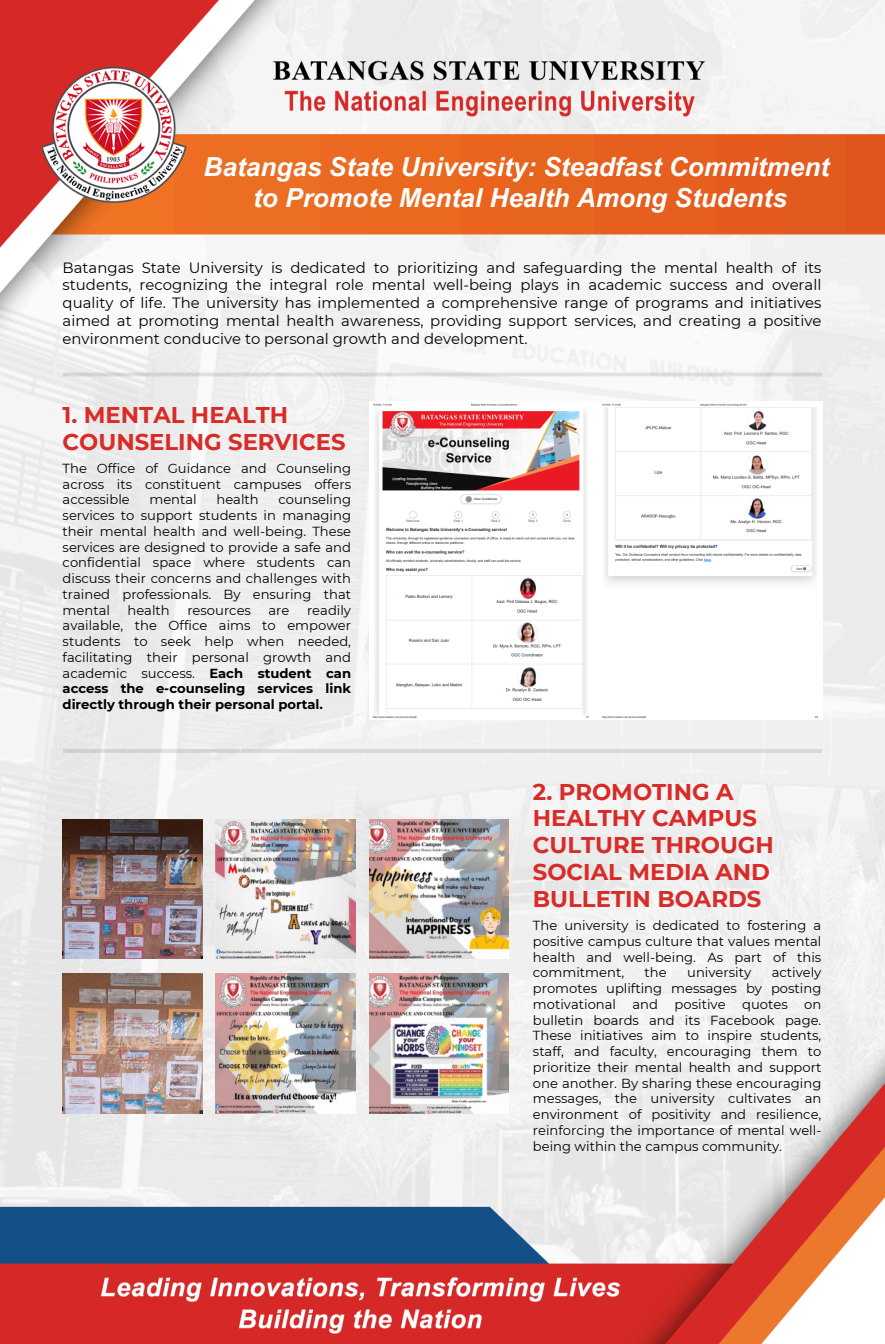
<style>
.page{position:relative;width:885px;height:1344px;background:#fff}
.page>*{position:absolute;margin:0;border:0;box-sizing:border-box;transform-origin:0 0}
.t1{font:italic 700 26.25px/30.8px "Arial MT Pro";color:#fff;text-align:center}
.t2{font:700 22.75px/26.9px "Montserrat";color:#d72c28}
.t3{font:14.88px/17.7px "Montserrat";color:#000;text-align:justify}
.t4{font:13.12px/15.8px "Montserrat";color:#000;text-align:justify}
.s1{font-weight:700}
</style>
<div class="page">
<img style="left:0;top:0;width:885px;height:1344px">
<hr style="left:63px;top:373px;width:759px;height:3px;background:#000">
<img style="left:370px;top:401px;width:452px;height:319px">
<hr style="left:63px;top:749px;width:759px;height:4px;background:#d8d8d8">
<img style="left:63px;top:819px;width:139px;height:140px">
<img style="left:216px;top:819px;width:139px;height:140px">
<img style="left:63px;top:974px;width:139px;height:139px">
<img style="left:216px;top:974px;width:139px;height:139px">
<img style="left:369px;top:819px;width:139px;height:140px">
<img style="left:369px;top:974px;width:139px;height:139px">
<p class="t1" style="left:203px;top:155px;width:627px">Batangas State University: Steadfast Commitment to Promote Mental Health Among Students</p>
<p class="t3" style="left:63px;top:259px;width:760px">Batangas State University is dedicated to prioritizing and safeguarding the mental health of its students, recognizing the integral role mental well-being plays in academic success and overall quality of life. The university has implemented a comprehensive range of programs and initiatives aimed at promoting mental health awareness, providing support services, and creating a positive environment conducive to personal growth and development.</p>
<p class="t2" style="left:63px;top:401px;width:284px">1. MENTAL HEALTH<br>COUNSELING SERVICES</p>
<p class="t4" style="left:63px;top:460px;width:290px">The Office of Guidance and Counseling across its constituent campuses offers accessible</p>
<p class="t4" style="left:63px;top:492px;width:290px;text-indent:216px">counseling services to support students in managing their mental health and well-being. These services are designed to provide a safe and confidential space where students can discuss their concerns and challenges with trained professionals. By ensuring that mental</p>
<p class="t4" style="left:149px;top:492px;width:49px">mental</p>
<p class="t4" style="left:216px;top:492px;width:44px">health</p>
<p class="t4" style="left:63px;top:602px;width:290px;text-indent:244px">readily available, the Office aims to empower students to seek help when needed, facilitating their personal growth and academic success. <span class="s1">Each student can access the e-counseling services link directly through their personal portal.</span></p>
<p class="t4" style="left:127px;top:602px;width:44px">health</p>
<p class="t4" style="left:187px;top:602px;width:65px">resources</p>
<p class="t4" style="left:268px;top:602px;width:22px">are</p>
<p class="t2" style="left:533px;top:778px;width:242px">2. PROMOTING A<br>HEALTHY CAMPUS<br>CULTURE THROUGH<br>SOCIAL MEDIA AND<br>BULLETIN BOARDS</p>
<h2 class="t4" style="left:533px;top:918px;width:290px">The university is dedicated to fostering a positive campus culture that values mental health and well-being. As part of this commitment,</h2>
<h2 class="t4" style="left:533px;top:965px;width:290px;text-indent:239px">actively promotes uplifting messages by posting motivational</h2>
<h2 class="t4" style="left:644px;top:965px;width:24px">the</h2>
<h2 class="t4" style="left:687px;top:965px;width:65px">university</h2>
<h2 class="t4" style="left:632px;top:996px;width:27px">and</h2>
<h2 class="t4" style="left:674px;top:996px;width:52px">positive</h2>
<h2 class="t4" style="left:742px;top:996px;width:47px">quotes</h2>
<h2 class="t4" style="left:533px;top:996px;width:290px;text-indent:271px">on bulletin boards and its Facebook page.<br>These initiatives aim to inspire students, staff, and faculty, encouraging them to prioritize their mental health and support one another. By sharing these encouraging messages, the university cultivates an environment of positivity and resilience, reinforcing the importance of mental well&shy;being within the campus community.</h2>
</div>
